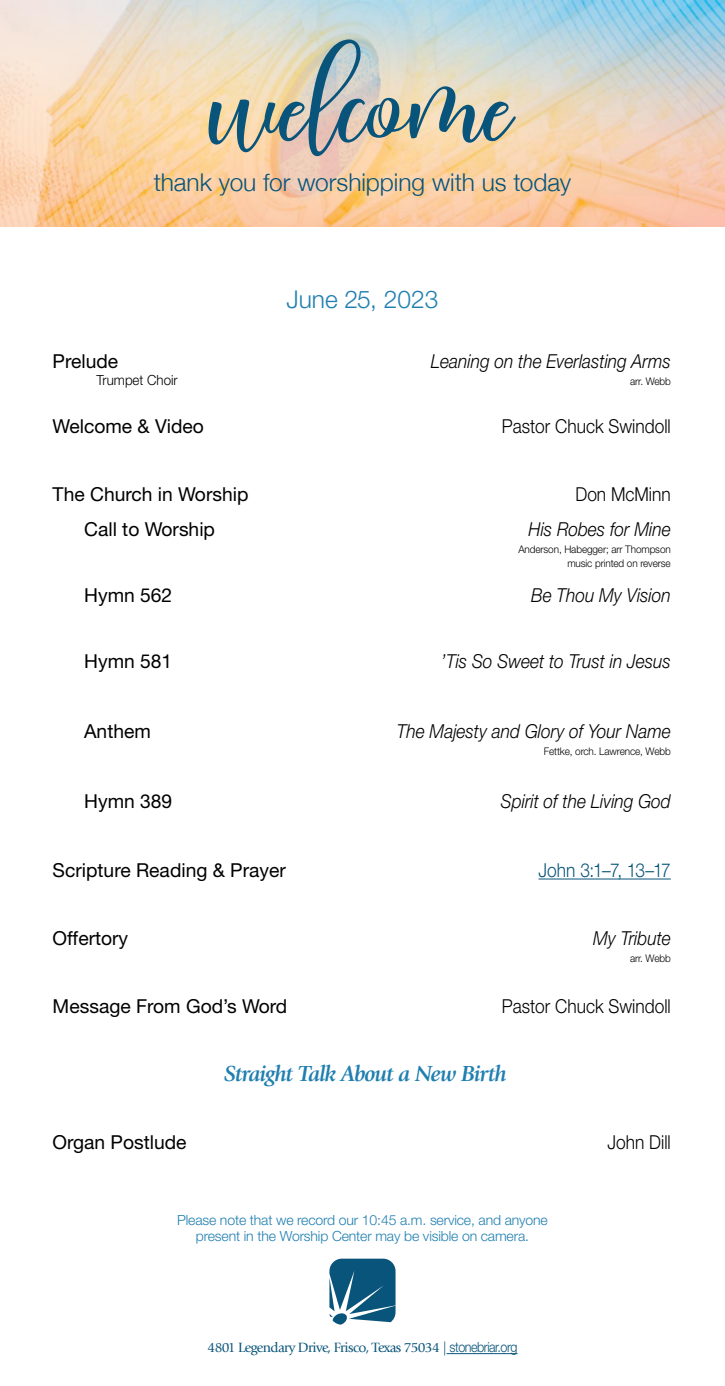
<style>
.page{position:relative;width:725px;height:1386px;background:#fff}
.page>*{position:absolute;margin:0;border:0;box-sizing:border-box;transform-origin:0 0}
.t1{font:117.25px "Malficent Script";color:#08547a}
.t2{font:300 24.5px "Helvetica Neue";color:#08547a}
.t3{font:300 24.5px "Helvetica Neue LT Std";color:#207fb0}
.t4{font:italic 700 22.75px "Giovanni Std";letter-spacing:-.05em;color:#207fb0}
.t5{font:19.25px "Helvetica Neue LT Std";color:#000}
.t6{font:italic 300 19.25px "Helvetica Neue LT Std";color:#000;scale:.9 1}
.t7{font:300 19.25px "Helvetica Neue LT Std";color:#000;scale:.9 1}
.t8{font:300 19.25px "Helvetica Neue LT Std";color:#08547a;scale:.9 1}
.t9{font:300 14px/16.8px "Helvetica Neue LT Std";letter-spacing:-.01em;color:#207fb0;text-align:center}
.t10{font:14px "Giovanni Std";letter-spacing:-.04em;color:#08547a}
.t11{font:300 14px "Helvetica Neue LT Std";color:#000;scale:.95 1}
.t12{font:300 10.5px/14px "Helvetica Neue LT Std";letter-spacing:-.01em;color:#000;text-align:right;scale:.95 1}
.s1{font-family:"Helvetica Neue LT Std";font-weight:300}
</style>
<div class="page">
<img style="left:0;top:0;width:724px;height:227px">
<svg style="left:329px;top:1259px;width:66px;height:66px"></svg>
<hr style="left:446px;top:1353px;width:71px;height:1px;background:#08547a">
<hr style="left:538px;top:879px;width:132px;height:1px;background:#08547a">
<h1 class="t1" style="left:209px;top:34px;width:305px">welcome</h1>
<p class="t2" style="left:154px;top:163px;width:419px">thank you for worshipping with us today</p>
<p class="t3" style="left:286px;top:284px;width:153px">June 25, 2023</p>
<p class="t5" style="left:53px;top:350px;width:67px">Prelude</p>
<p class="t6" style="left:431px;top:350px;width:268px">Leaning on the Everlasting Arms</p>
<p class="t11" style="left:96px;top:371px;width:87px">Trumpet Choir</p>
<p class="t12" style="left:630px;top:374px;width:44px">arr. Webb</p>
<p class="t5" style="left:53px;top:415px;width:153px">Welcome &amp; Video</p>
<p class="t7" style="left:502px;top:415px;width:189px">Pastor Chuck Swindoll</p>
<p class="t5" style="left:53px;top:483px;width:197px">The Church in Worship</p>
<p class="t7" style="left:575px;top:483px;width:107px">Don McMinn</p>
<p class="t5" style="left:84px;top:518px;width:132px">Call to Worship</p>
<p class="t6" style="left:528px;top:518px;width:159px">His Robes for Mine</p>
<p class="t12" style="left:518px;top:542px;width:162px">Anderson, Habegger; arr Thompson music printed on reverse</p>
<p class="t5" style="left:84px;top:584px;width:90px">Hymn 562</p>
<p class="t6" style="left:531px;top:584px;width:157px">Be Thou My Vision</p>
<p class="t5" style="left:84px;top:649px;width:90px">Hymn 581</p>
<p class="t6" style="left:441px;top:649px;width:256px">’Tis So Sweet to Trust in Jesus</p>
<p class="t5" style="left:84px;top:719px;width:68px">Anthem</p>
<p class="t6" style="left:397px;top:719px;width:306px">The Majesty and Glory of Your Name</p>
<p class="t12" style="left:543px;top:744px;width:135px">Fettke, orch. Lawrence, Webb</p>
<p class="t5" style="left:84px;top:789px;width:90px">Hymn 389</p>
<p class="t6" style="left:501px;top:789px;width:190px">Spirit of the Living God</p>
<p class="t5" style="left:53px;top:859px;width:235px">Scripture Reading &amp; Prayer</p>
<p class="t8" style="left:538px;top:858px;width:148px">John 3:1–7, 13–17</p>
<p class="t5" style="left:53px;top:927px;width:77px">Offertory</p>
<p class="t6" style="left:593px;top:927px;width:88px">My Tribute</p>
<p class="t12" style="left:630px;top:951px;width:44px">arr. Webb</p>
<p class="t5" style="left:53px;top:995px;width:236px">Message From God’s Word</p>
<p class="t7" style="left:502px;top:994px;width:189px">Pastor Chuck Swindoll</p>
<p class="t4" style="left:224px;top:1061px;width:284px">Straight Talk About a New Birth</p>
<p class="t5" style="left:53px;top:1130px;width:135px">Organ Postlude</p>
<p class="t7" style="left:607px;top:1130px;width:72px">John Dill</p>
<p class="t9" style="left:177px;top:1211px;width:372px">Please note that we record our 10:45 a.m. service, and anyone present in the Worship Center may be visible on camera.</p>
<p class="t10" style="left:207px;top:1340px;width:311px">4801 Legendary Drive, Frisco, Texas 75034 | <span class="s1">stonebriar.org</span></p>
</div>
